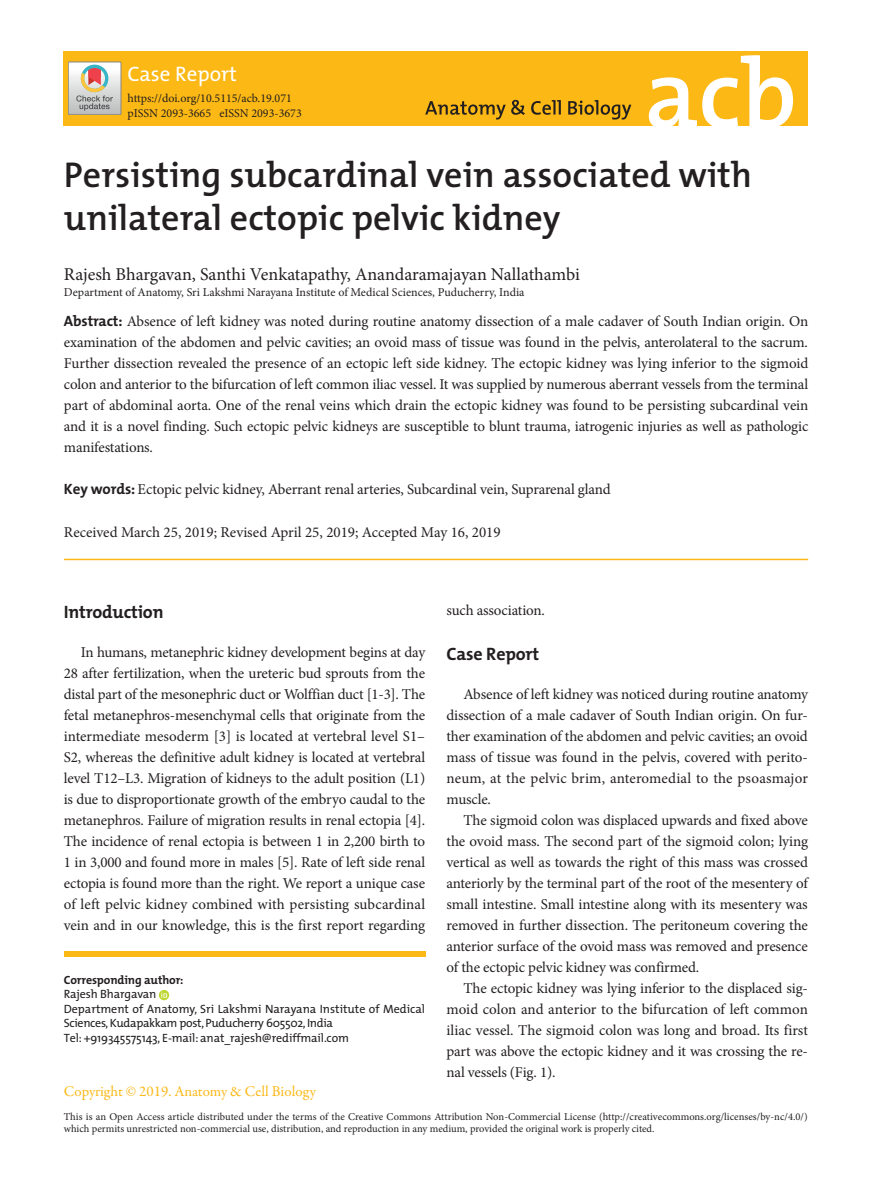
<style>
.page{position:relative;width:893px;height:1191px;background:#fff}
.page>*{position:absolute;margin:0;border:0;box-sizing:border-box;transform-origin:0 0}
.t1{font:600 36px/43.2px "The Mix";color:#231f20}
.t2{font:21px "The Mix";color:#fff}
.t3{font:18px "Minion Pro";letter-spacing:-.005em;color:#231f20}
.t4{font:700 18px "The Mix";letter-spacing:-.01em;color:#231f20}
.t5{font:15px/21px "Minion Pro";letter-spacing:-.01em;color:#231f20;text-align:justify}
.t6{font:15px "Garamond Premr Pro";color:#fcb814}
.t7{font:12px/14.4px "The Mix";letter-spacing:-.01em;color:#231f20}
.t8{font:12px/14.4px "Minion Pro";color:#231f20}
.t9{font:700 12px "The Mix";letter-spacing:-.01em;color:#231f20}
.t10{font:10.5px/12.6px "Minion Pro";color:#231f20}
.s1{font-family:"The Mix";font-weight:700}
</style>
<div class="page">
<div style="left:64px;top:51px;width:744px;height:75px;background:#fcb814"></div>
<svg style="left:649px;top:55px;width:144px;height:71px"></svg>
<svg style="left:425px;top:100px;width:206px;height:20px"></svg>
<svg style="left:68px;top:62px;width:53px;height:53px;background:#cac4bf"></svg>
<div style="left:64px;top:951px;width:361px;height:5px;background:#fcb814"></div>
<svg style="left:159px;top:990px;width:10px;height:10px"></svg>
<svg style="left:161px;top:991px;width:6px;height:6px"></svg>
<hr style="left:64px;top:559px;width:744px;height:1px;background:#fcb814">
<h2 class="t2" style="left:128px;top:57px;width:111px">Case Report</h2>
<p class="t8" style="left:128px;top:91px;width:176px">https://doi.org/10.5115/acb.19.071 pISSN 2093-3665 eISSN 2093-3673</p>
<h1 class="t1" style="left:64px;top:152px;width:689px">Persisting subcardinal vein associated with unilateral ectopic pelvic kidney</h1>
<p class="t3" style="left:64px;top:262px;width:517px">Rajesh Bhargavan, Santhi Venkatapathy, Anandaramajayan Nallathambi</p>
<p class="t8" style="left:64px;top:285px;width:462px">Department of Anatomy, Sri Lakshmi Narayana Institute of Medical Sciences, Puducherry, India</p>
<p class="t5" style="left:64px;top:311px;width:746px"><span class="s1">Abstract:</span> Absence of left kidney was noted during routine anatomy dissection of a male cadaver of South Indian origin. On examination of the abdomen and pelvic cavities; an ovoid mass of tissue was found in the pelvis, anterolateral to the sacrum.<br>Further dissection revealed the presence of an ectopic left side kidney. The ectopic kidney was lying inferior to the sigmoid colon and anterior to the bifurcation of left common iliac vessel. It was supplied by numerous aberrant vessels from the terminal part of abdominal aorta. One of the renal veins which drain the ectopic kidney was found to be persisting subcardinal vein and it is a novel finding. Such ectopic pelvic kidneys are susceptible to blunt trauma, iatrogenic injuries as well as pathologic manifestations.</p>
<p class="t5" style="left:64px;top:479px;width:548px"><span class="s1">Key words:</span> Ectopic pelvic kidney, Aberrant renal arteries, Subcardinal vein, Suprarenal gland</p>
<p class="t5" style="left:64px;top:521px;width:438px">Received March 25, 2019; Revised April 25, 2019; Accepted May 16, 2019</p>
<p class="t4" style="left:64px;top:596px;width:101px">Introduction</p>
<p class="t5" style="left:64px;top:642px;width:363px;text-indent:17px">In humans, metanephric kidney development begins at day 28 after fertilization, when the ureteric bud sprouts from the distal part of the mesonephric duct or Wolffian duct [1-3]. The fetal metanephros-mesenchymal cells that originate from the intermediate mesoderm [3] is located at vertebral level S1– S2, whereas the definitive adult kidney is located at vertebral level T12–L3. Migration of kidneys to the adult position (L1) is due to disproportionate growth of the embryo caudal to the metanephros. Failure of migration results in renal ectopia [4].<br>The incidence of renal ectopia is between 1 in 2,200 birth to 1 in 3,000 and found more in males [5]. Rate of left side renal ectopia is found more than the right. We report a unique case of left pelvic kidney combined with persisting subcardinal vein and in our knowledge, this is the first report regarding</p>
<p class="t9" style="left:64px;top:969px;width:121px">Corresponding author:</p>
<p class="t7" style="left:64px;top:986px;width:363px">Rajesh Bhargavan<br>Department of Anatomy, Sri Lakshmi Narayana Institute of Medical Sciences, Kudapakkam post, Puducherry 605502, India<br>Tel: +919345575143, E-mail: anat_rajesh@rediffmail.com</p>
<p class="t6" style="left:64px;top:1082px;width:254px">Copyright © 2019. Anatomy &amp; Cell Biology</p>
<p class="t5" style="left:446px;top:600px;width:100px">such association.</p>
<p class="t4" style="left:446px;top:638px;width:94px">Case Report</p>
<p class="t5" style="left:446px;top:684px;width:363px;text-indent:17px">Absence of left kidney was noticed during routine anatomy dissection of a male cadaver of South Indian origin. On fur&shy;ther examination of the abdomen and pelvic cavities; an ovoid mass of tissue was found in the pelvis, covered with perito&shy;neum, at the pelvic brim, anteromedial to the psoasmajor muscle.</p>
<p class="t5" style="left:446px;top:810px;width:363px;text-indent:17px">The sigmoid colon was displaced upwards and fixed above the ovoid mass. The second part of the sigmoid colon; lying vertical as well as towards the right of this mass was crossed anteriorly by the terminal part of the root of the mesentery of small intestine. Small intestine along with its mesentery was removed in further dissection. The peritoneum covering the anterior surface of the ovoid mass was removed and presence of the ectopic pelvic kidney was confirmed.</p>
<p class="t5" style="left:446px;top:978px;width:363px;text-indent:17px">The ectopic kidney was lying inferior to the displaced sig&shy;moid colon and anterior to the bifurcation of left common iliac vessel. The sigmoid colon was long and broad. Its first part was above the ectopic kidney and it was crossing the re&shy;nal vessels (Fig. 1).</p>
<p class="t10" style="left:64px;top:1110px;width:745px">This is an Open Access article distributed under the terms of the Creative Commons Attribution Non-Commercial License (http://creativecommons.org/licenses/by-nc/4.0/) which permits unrestricted non-commercial use, distribution, and reproduction in any medium, provided the original work is properly cited.</p>
</div>
